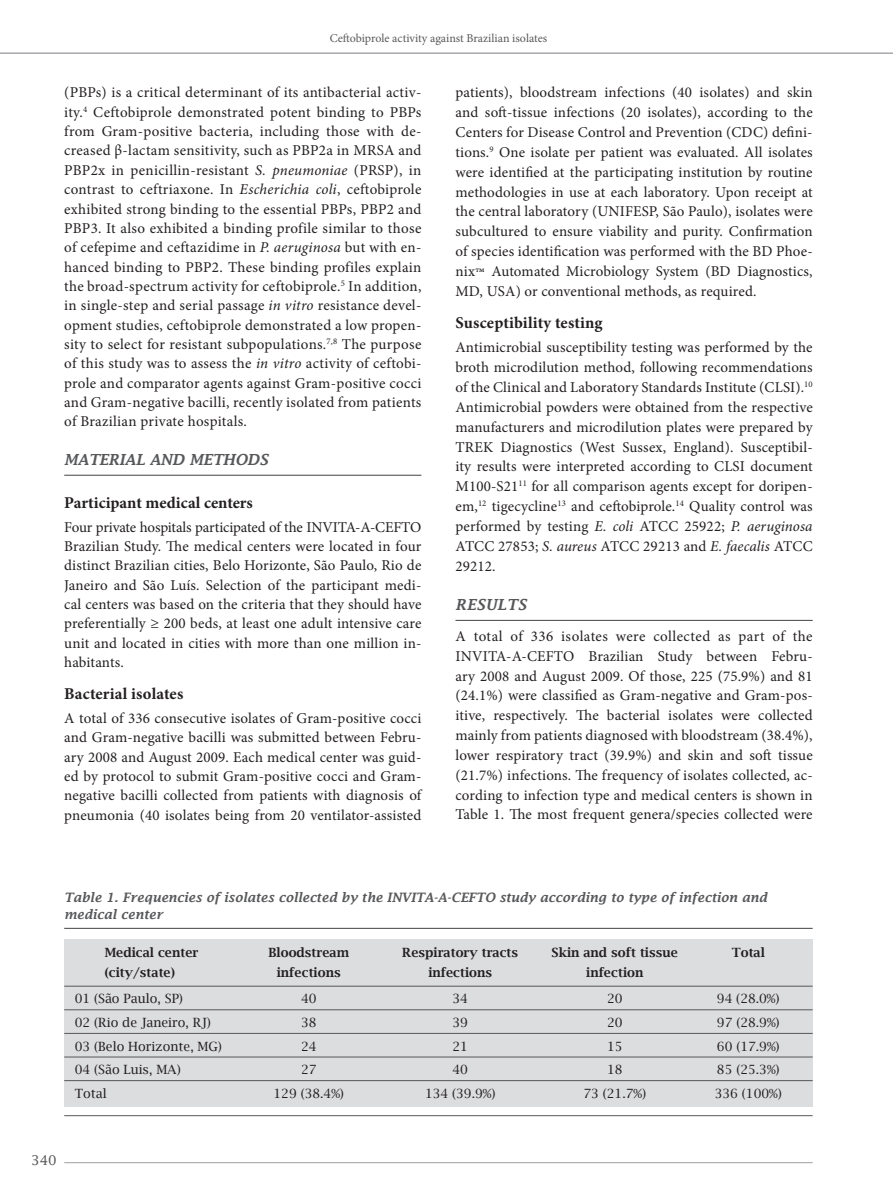
<style>
.page{position:relative;width:893px;height:1192px;background:#fff}
.page>*{position:absolute;margin:0;border:0;box-sizing:border-box;transform-origin:0 0}
.t1{font:700 16.5px "Minion Pro";letter-spacing:.005em;color:#231f20}
.t2{font:15px/19.8px "Minion Pro";letter-spacing:.01em;color:#231f20;text-align:justify}
.t3{font:italic 600 15px "Lucida Fax";color:#57585a}
.t4{font:italic 600 15px "Lucida Fax";letter-spacing:.03em;color:#57585a}
.t5{font:13.5px "Lucida Fax";color:#57585a}
.t6{font:12.75px "Lucida Bright";color:#231f20}
.t7{font:600 12.75px "Lucida Bright";color:#231f20}
.t8{font:italic 600 12.75px/16.5px "Lucida Fax";color:#57585a}
.t9{font:12px "Minion Pro";color:#57585a}
.s1{font-style:italic}
.s2{font-size:21px}
</style>
<div class="page">
<hr style="left:64px;top:1162px;width:749px;height:1px;background:#a8a9ad">
<hr style="left:0;top:52px;width:893px;height:2px;background:#a8a9ad">
<hr style="left:64px;top:475px;width:357px;height:1px;background:#57585a">
<hr style="left:455px;top:620px;width:358px;height:1px;background:#57585a">
<div style="left:64px;top:939px;width:749px;height:168px;background:#dcdddf"></div>
<hr style="left:64px;top:1115px;width:749px;height:1px;background:#57585a">
<hr style="left:64px;top:927px;width:749px;height:2px;background:#57585a">
<hr style="left:64px;top:986px;width:749px;height:1px;background:#57585a">
<hr style="left:64px;top:1009px;width:749px;height:1px;background:#57585a">
<hr style="left:64px;top:1033px;width:749px;height:1px;background:#57585a">
<hr style="left:64px;top:1056px;width:749px;height:1px;background:#57585a">
<hr style="left:64px;top:1080px;width:749px;height:1px;background:#57585a">
<p class="t9" style="left:330px;top:30px;width:219px">Ceftobiprole activity against Brazilian isolates</p>
<p class="t2" style="left:64px;top:83px;width:359px;line-height:19.4px">(PBPs) is a critical determinant of its antibacterial activ&shy;ity.<sup>4</sup> Ceftobiprole demonstrated potent binding to PBPs from Gram-positive bacteria, including those with de&shy;creased β-lactam sensitivity, such as PBP2a in MRSA and PBP2x in penicillin-resistant <span class="s1">S. pneumoniae</span> (PRSP), in contrast to ceftriaxone. In <span class="s1">Escherichia coli</span>, ceftobiprole exhibited strong binding to the essential PBPs, PBP2 and PBP3. It also exhibited a binding profile similar to those of cefepime and ceftazidime in <span class="s1">P. aeruginosa</span> but with en&shy;hanced binding to PBP2. These binding profiles explain the broad-spectrum activity for ceftobiprole.<sup>5</sup> In addition, in single-step and serial passage <span class="s1">in vitro</span> resistance devel&shy;opment studies, ceftobiprole demonstrated a low propen&shy;sity to select for resistant subpopulations.<sup>7,8</sup> The purpose of this study was to assess the <span class="s1">in vitro</span> activity of ceftobi&shy;prole and comparator agents against Gram-positive cocci and Gram-negative bacilli, recently isolated from patients of Brazilian private hospitals.</p>
<p class="t3" style="left:64px;top:451px;width:205px">MATERIAL AND METHODS</p>
<p class="t1" style="left:64px;top:491px;width:190px">Participant medical centers</p>
<p class="t2" style="left:64px;top:517px;width:359px;line-height:19.4px">Four private hospitals participated of the INVITA-A-CEFTO Brazilian Study. The medical centers were located in four distinct Brazilian cities, Belo Horizonte, São Paulo, Rio de Janeiro and São Luís. Selection of the participant medi&shy;cal centers was based on the criteria that they should have preferentially ≥ 200 beds, at least one adult intensive care unit and located in cities with more than one million in&shy;habitants.</p>
<p class="t1" style="left:64px;top:682px;width:121px">Bacterial isolates</p>
<p class="t2" style="left:64px;top:708px;width:360px;line-height:19.4px">A total of 336 consecutive isolates of Gram-positive cocci and Gram-negative bacilli was submitted between Febru&shy;ary 2008 and August 2009. Each medical center was guid&shy;ed by protocol to submit Gram-positive cocci and Gram&shy;negative bacilli collected from patients with diagnosis of pneumonia (40 isolates being from 20 ventilator-assisted</p>
<p class="t2" style="left:455px;top:83px;width:359px">patients), bloodstream infections (40 isolates) and skin and soft-tissue infections (20 isolates), according to the Centers for Disease Control and Prevention (CDC) defini&shy;tions.<sup>9</sup> One isolate per patient was evaluated. All isolates were identified at the participating institution by routine methodologies in use at each laboratory. Upon receipt at the central laboratory (UNIFESP, São Paulo), isolates were subcultured to ensure viability and purity. Confirmation of species identification was performed with the BD Phoe&shy;nix<span class="s2">™</span> Automated Microbiology System (BD Diagnostics, MD, USA) or conventional methods, as required.</p>
<p class="t1" style="left:455px;top:311px;width:149px">Susceptibility testing</p>
<p class="t2" style="left:455px;top:338px;width:359px">Antimicrobial susceptibility testing was performed by the broth microdilution method, following recommendations of the Clinical and Laboratory Standards Institute (CLSI).<sup>10<br></sup>Antimicrobial powders were obtained from the respective manufacturers and microdilution plates were prepared by TREK Diagnostics (West Sussex, England). Susceptibil&shy;ity results were interpreted according to CLSI document M100-S21<sup>11</sup> for all comparison agents except for doripen&shy;em,<sup>12</sup> tigecycline<sup>13</sup> and ceftobiprole.<sup>14</sup> Quality control was performed by testing <span class="s1">E. coli</span> ATCC 25922; <span class="s1">P. aeruginosa </span>ATCC 27853; <span class="s1">S. aureus</span> ATCC 29213 and <span class="s1">E. faecalis</span> ATCC 29212.</p>
<p class="t4" style="left:455px;top:596px;width:72px">RESULTS</p>
<p class="t2" style="left:455px;top:626px;width:359px">A total of 336 isolates were collected as part of the INVITA-A-CEFTO Brazilian Study between Febru&shy;ary 2008 and August 2009. Of those, 225 (75.9%) and 81 (24.1%) were classified as Gram-negative and Gram-pos&shy;itive, respectively. The bacterial isolates were collected mainly from patients diagnosed with bloodstream (38.4%), lower respiratory tract (39.9%) and skin and soft tissue (21.7%) infections. The frequency of isolates collected, ac&shy;cording to infection type and medical centers is shown in Table 1. The most frequent genera/species collected were</p>
<p class="t8" style="left:64px;top:889px;width:704px">Table 1. Frequencies of isolates collected by the INVITA-A-CEFTO study according to type of infection and medical center</p>
<p class="t7" style="left:105px;top:945px;width:95px">Medical center</p>
<p class="t7" style="left:268px;top:945px;width:82px">Bloodstream</p>
<p class="t7" style="left:402px;top:945px;width:117px">Respiratory tracts</p>
<p class="t7" style="left:552px;top:945px;width:128px">Skin and soft tissue</p>
<p class="t7" style="left:732px;top:945px;width:35px">Total</p>
<p class="t7" style="left:105px;top:965px;width:72px">(city/state)</p>
<p class="t7" style="left:277px;top:965px;width:65px">infections</p>
<p class="t7" style="left:428px;top:965px;width:65px">infections</p>
<p class="t7" style="left:586px;top:965px;width:59px">infection</p>
<p class="t6" style="left:75px;top:991px;width:110px">01 (São Paulo, SP)</p>
<p class="t6" style="left:301px;top:991px;width:17px">40</p>
<p class="t6" style="left:452px;top:991px;width:17px">34</p>
<p class="t6" style="left:607px;top:991px;width:17px">20</p>
<p class="t6" style="left:717px;top:991px;width:64px">94 (28.0%)</p>
<p class="t6" style="left:75px;top:1015px;width:138px">02 (Rio de Janeiro, RJ)</p>
<p class="t6" style="left:301px;top:1015px;width:17px">38</p>
<p class="t6" style="left:452px;top:1015px;width:17px">39</p>
<p class="t6" style="left:607px;top:1015px;width:17px">20</p>
<p class="t6" style="left:717px;top:1015px;width:64px">97 (28.9%)</p>
<p class="t6" style="left:75px;top:1038px;width:149px">03 (Belo Horizonte, MG)</p>
<p class="t6" style="left:301px;top:1038px;width:17px">24</p>
<p class="t6" style="left:453px;top:1038px;width:17px">21</p>
<p class="t6" style="left:607px;top:1038px;width:17px">15</p>
<p class="t6" style="left:717px;top:1038px;width:64px">60 (17.9%)</p>
<p class="t6" style="left:75px;top:1062px;width:108px">04 (São Luis, MA)</p>
<p class="t6" style="left:301px;top:1062px;width:17px">27</p>
<p class="t6" style="left:453px;top:1062px;width:17px">40</p>
<p class="t6" style="left:607px;top:1062px;width:17px">18</p>
<p class="t6" style="left:717px;top:1062px;width:64px">85 (25.3%)</p>
<p class="t6" style="left:75px;top:1086px;width:34px">Total</p>
<p class="t6" style="left:274px;top:1086px;width:72px">129 (38.4%)</p>
<p class="t6" style="left:425px;top:1086px;width:72px">134 (39.9%)</p>
<p class="t6" style="left:583px;top:1086px;width:64px">73 (21.7%)</p>
<p class="t6" style="left:715px;top:1086px;width:69px">336 (100%)</p>
<p class="t5" style="left:31px;top:1152px;width:27px">340</p>
</div>
